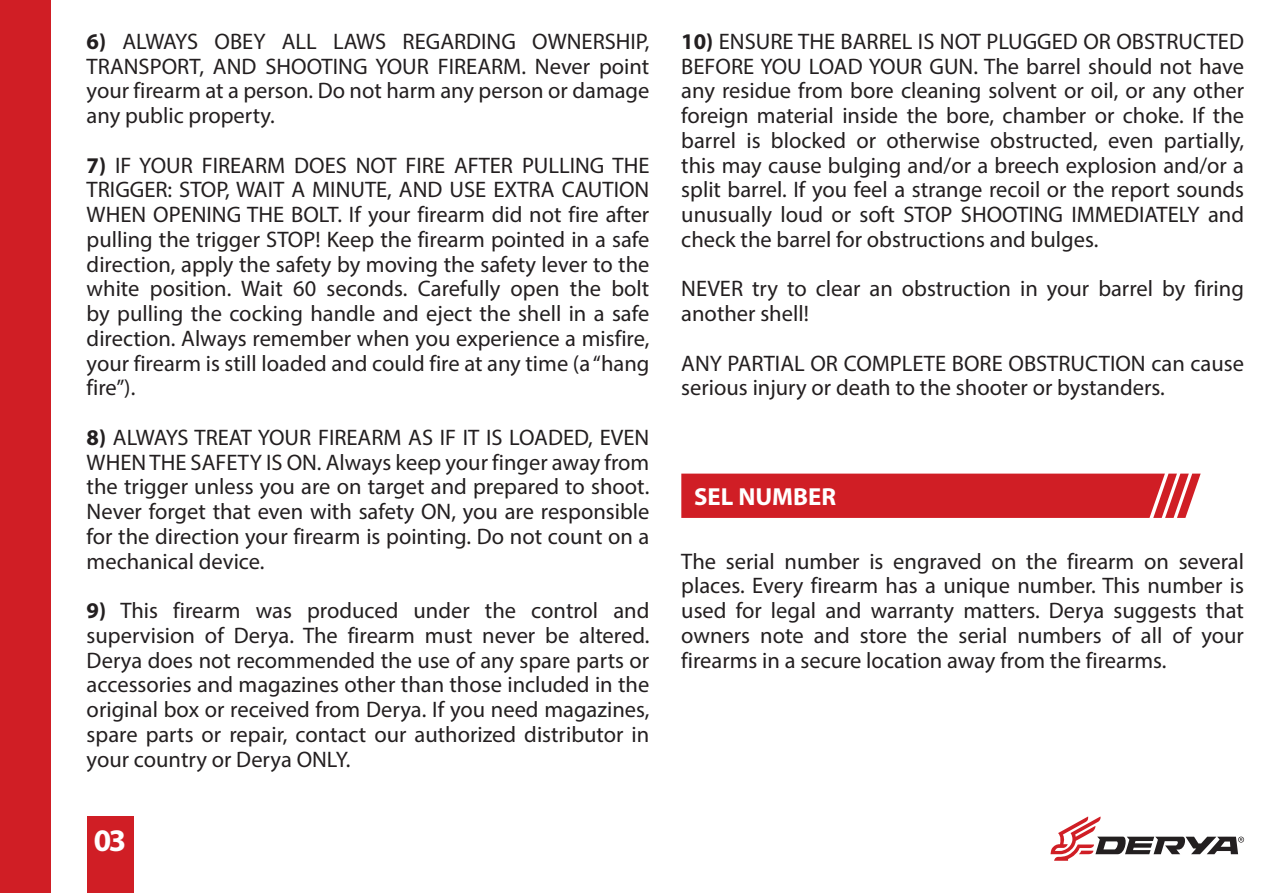
<style>
.page{position:relative;width:1276px;height:893px;background:#fff}
.page>*{position:absolute;margin:0;border:0;box-sizing:border-box;transform-origin:0 0}
.t1{font:700 31.5px "Myriad Pro";color:#fff}
.t2{font:700 24.75px "Myriad Pro";color:#fff}
.t3{font:22.5px/24.8px "Myriad Pro";color:#231f20;text-align:justify}
.s1{font-weight:700}
</style>
<div class="page">
<div style="left:0;top:0;width:51px;height:893px;background:#d01e25"></div>
<div style="left:87px;top:816px;width:46px;height:77px;background:#d01e25"></div>
<svg style="left:1050px;top:816px;width:194px;height:45px"></svg>
<div style="left:681px;top:474px;width:519px;height:44px;background:#d01e25"></div>
<p class="t3" style="left:87px;top:28px;width:564px"><span class="s1">6)</span> ALWAYS OBEY ALL LAWS REGARDING OWNERSHIP, TRANSPORT, AND SHOOTING YOUR FIREARM. Never point your firearm at a person. Do not harm any person or damage any public property.</p>
<p class="t3" style="left:87px;top:152px;width:564px"><span class="s1">7)</span> IF YOUR FIREARM DOES NOT FIRE AFTER PULLING THE TRIGGER: STOP, WAIT A MINUTE, AND USE EXTRA CAUTION WHEN OPENING THE BOLT. If your firearm did not fire after pulling the trigger STOP! Keep the firearm pointed in a safe direction, apply the safety by moving the safety lever to the white position. Wait 60 seconds. Carefully open the bolt by pulling the cocking handle and eject the shell in a safe direction. Always remember when you experience a misfire, your firearm is still loaded and could fire at any time (a “hang fire”).</p>
<p class="t3" style="left:87px;top:424px;width:564px"><span class="s1">8)</span> ALWAYS TREAT YOUR FIREARM AS IF IT IS LOADED, EVEN WHEN THE SAFETY IS ON. Always keep your finger away from the trigger unless you are on target and prepared to shoot.<br>Never forget that even with safety ON, you are responsible for the direction your firearm is pointing. Do not count on a mechanical device.</p>
<p class="t3" style="left:87px;top:598px;width:564px"><span class="s1">9)</span> This firearm was produced under the control and supervision of Derya. The firearm must never be altered.<br>Derya does not recommended the use of any spare parts or accessories and magazines other than those included in the original box or received from Derya. If you need magazines, spare parts or repair, contact our authorized distributor in your country or Derya ONLY.</p>
<h1 class="t1" style="left:94px;top:819px;width:34px">03</h1>
<p class="t3" style="left:681px;top:28px;width:564px"><span class="s1">10)</span> ENSURE THE BARREL IS NOT PLUGGED OR OBSTRUCTED BEFORE YOU LOAD YOUR GUN. The barrel should not have any residue from bore cleaning solvent or oil, or any other foreign material inside the bore, chamber or choke. If the barrel is blocked or otherwise obstructed, even partially, this may cause bulging and/or a breech explosion and/or a split barrel. If you feel a strange recoil or the report sounds unusually loud or soft STOP SHOOTING IMMEDIATELY and check the barrel for obstructions and bulges.</p>
<p class="t3" style="left:681px;top:276px;width:564px">NEVER try to clear an obstruction in your barrel by firing another shell!</p>
<p class="t3" style="left:681px;top:350px;width:564px">ANY PARTIAL OR COMPLETE BORE OBSTRUCTION can cause serious injury or death to the shooter or bystanders.</p>
<p class="t2" style="left:694px;top:481px;width:143px">SEL NUMBER</p>
<p class="t3" style="left:681px;top:548px;width:564px">The serial number is engraved on the firearm on several places. Every firearm has a unique number. This number is used for legal and warranty matters. Derya suggests that owners note and store the serial numbers of all of your firearms in a secure location away from the firearms.</p>
</div>
